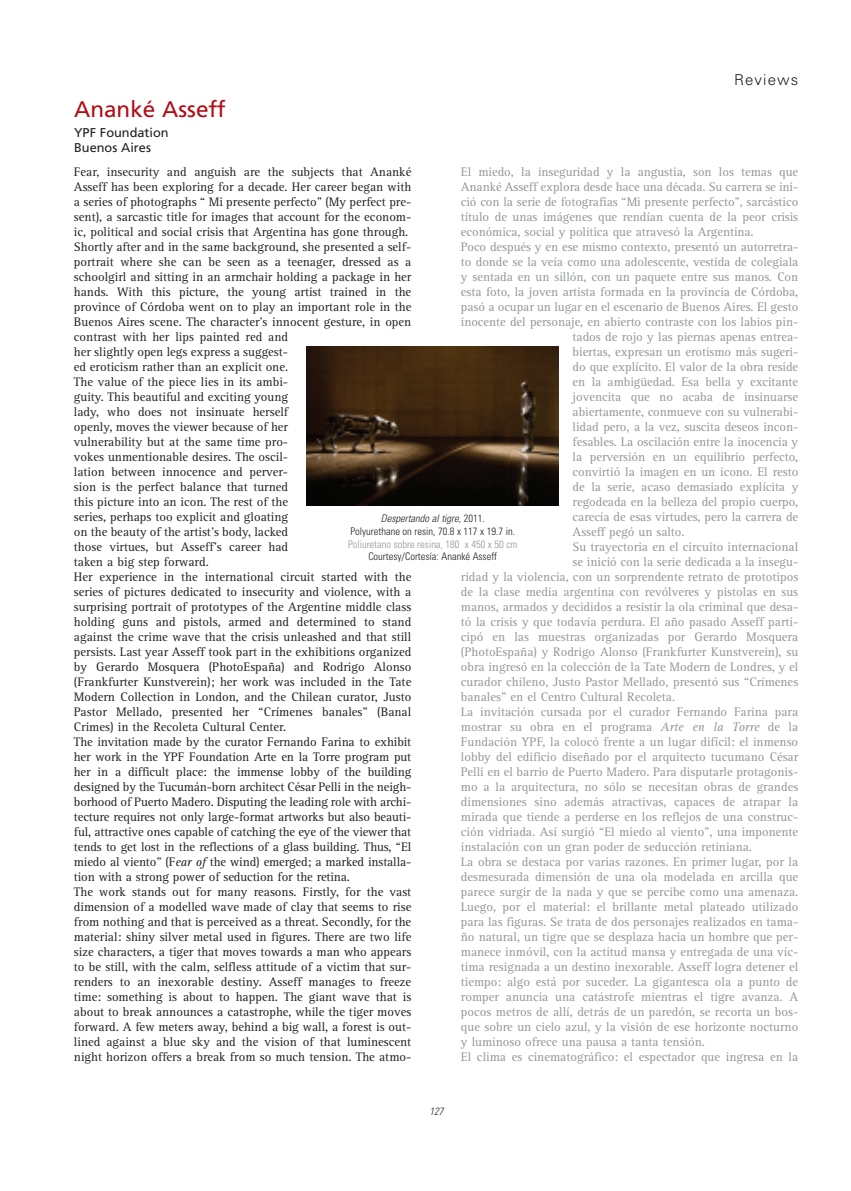
<style>
.page{position:relative;width:851px;height:1191px;background:#fff}
.page>*{position:absolute;margin:0;border:0;box-sizing:border-box;transform-origin:0 0}
.t1{font:22.5px "Frutiger";color:#b00d15}
.t2{font:300 15px "Univers";letter-spacing:.075em;color:#231f20}
.t3{font:12.75px/15px "Rotis Serif";color:#231f20}
.t4{font:12.75px "Rotis Serif";color:#939598}
.t5{font:12.75px/15.3px "Frutiger";color:#231f20}
.t6{font:300 condensed 10.5px/12.6px "Univers";color:#231f20;text-align:center}
.t7{font:300 condensed 10.5px "Univers";color:#939598}
.t8{font:italic 300 condensed 10.5px "Univers";color:#231f20}
.s1{font-style:italic}
</style>
<div class="page">
<img style="left:306px;top:347px;width:252px;height:158px">
<p class="t2" style="left:734px;top:74px;width:66px">Reviews</p>
<h1 class="t1" style="left:74px;top:100px;width:153px">Ananké Asseff</h1>
<p class="t5" style="left:74px;top:126px;width:96px">YPF Foundation<br>Buenos Aires</p>
<p class="t3" style="left:74px;top:165px;width:339px">Fear, insecurity and anguish are the subjects that Ananké Asseff has been exploring for a decade. Her career began with a series of photographs “ Mi presente perfecto” (My perfect pre&shy;sent), a sarcastic title for images that account for the econom&shy;ic, political and social crisis that Argentina has gone through.<br>Shortly after and in the same background, she presented a self&shy;portrait where she can be seen as a teenager, dressed as a schoolgirl and sitting in an armchair holding a package in her hands. With this picture, the young artist trained in the province of Córdoba went on to play an important role in the Buenos Aires scene. The character’s innocent gesture, in open contrast with her lips painted red and<br>her slightly open legs express a suggest-<br>ed eroticism rather than an explicit one.<br>The value of the piece lies in its ambi-<br>guity. This beautiful and exciting young<br>lady, who does not insinuate herself<br>openly, moves the viewer because of her<br>vulnerability but at the same time pro-<br>vokes unmentionable desires. The oscil-<br>lation between innocence and perver-<br>sion is the perfect balance that turned<br>this picture into an icon. The rest of the<br>series, perhaps too explicit and gloating<br>on the beauty of the artist’s body, lacked<br>those virtues, but Asseff’s career had<br>taken a big step forward.<br>Her experience in the international circuit started with the series of pictures dedicated to insecurity and violence, with a surprising portrait of prototypes of the Argentine middle class holding guns and pistols, armed and determined to stand against the crime wave that the crisis unleashed and that still persists. Last year Asseff took part in the exhibitions organized by Gerardo Mosquera (PhotoEspaña) and Rodrigo Alonso (Frankfurter Kunstverein); her work was included in the Tate Modern Collection in London, and the Chilean curator, Justo Pastor Mellado, presented her “Crímenes banales” (Banal Crimes) in the Recoleta Cultural Center.<br>The invitation made by the curator Fernando Farina to exhibit her work in the YPF Foundation Arte en la Torre program put her in a difficult place: the immense lobby of the building designed by the Tucumán-born architect César Pelli in the neigh&shy;borhood of Puerto Madero. Disputing the leading role with archi&shy;tecture requires not only large-format artworks but also beauti&shy;ful, attractive ones capable of catching the eye of the viewer that tends to get lost in the reflections of a glass building. Thus, “El miedo al viento” (F<span class="s1">ear of</span> the wind) emerged; a marked installa&shy;tion with a strong power of seduction for the retina.<br>The work stands out for many reasons. Firstly, for the vast dimension of a modelled wave made of clay that seems to rise from nothing and that is perceived as a threat. Secondly, for the material: shiny silver metal used in figures. There are two life size characters, a tiger that moves towards a man who appears to be still, with the calm, selfless attitude of a victim that sur&shy;renders to an inexorable destiny. Asseff manages to freeze time: something is about to happen. The giant wave that is about to break announces a catastrophe, while the tiger moves forward. A few meters away, behind a big wall, a forest is out&shy;lined against a blue sky and the vision of that luminescent night horizon offers a break from so much tension. The atmo-</p>
<p class="t4" style="left:461px;top:167px;width:339px">El miedo, la inseguridad y la angustia, son los temas que</p>
<p class="t4" style="left:461px;top:182px;width:339px">Ananké Asseff explora desde hace una década. Su carrera se ini-</p>
<p class="t4" style="left:461px;top:197px;width:339px">ció con la serie de fotografías “Mi presente perfecto”, sarcástico</p>
<p class="t4" style="left:461px;top:212px;width:339px">título de unas imágenes que rendían cuenta de la peor crisis</p>
<p class="t4" style="left:461px;top:227px;width:294px">económica, social y política que atravesó la Argentina.</p>
<p class="t4" style="left:461px;top:242px;width:339px">Poco después y en ese mismo contexto, presentó un autorretra-</p>
<p class="t4" style="left:461px;top:257px;width:339px">to donde se la veía como una adolescente, vestida de colegiala</p>
<p class="t4" style="left:461px;top:272px;width:339px">y sentada en un sillón, con un paquete entre sus manos. Con</p>
<p class="t4" style="left:461px;top:287px;width:339px">esta foto, la joven artista formada en la provincia de Córdoba,</p>
<p class="t4" style="left:461px;top:302px;width:339px">pasó a ocupar un lugar en el escenario de Buenos Aires. El gesto</p>
<p class="t4" style="left:461px;top:317px;width:339px">inocente del personaje, en abierto contraste con los labios pin-</p>
<p class="t4" style="left:572px;top:332px;width:227px">tados de rojo y las piernas apenas entrea-</p>
<p class="t4" style="left:572px;top:347px;width:227px">biertas, expresan un erotismo más sugeri-</p>
<p class="t4" style="left:572px;top:362px;width:227px">do que explícito. El valor de la obra reside</p>
<p class="t4" style="left:572px;top:377px;width:227px">en la ambigüedad. Esa bella y excitante</p>
<p class="t4" style="left:572px;top:392px;width:227px">jovencita que no acaba de insinuarse</p>
<p class="t4" style="left:572px;top:407px;width:227px">abiertamente, conmueve con su vulnerabi-</p>
<p class="t4" style="left:572px;top:422px;width:227px">lidad pero, a la vez, suscita deseos incon-</p>
<p class="t4" style="left:572px;top:437px;width:227px">fesables. La oscilación entre la inocencia y</p>
<p class="t4" style="left:572px;top:452px;width:227px">la perversión en un equilibrio perfecto,</p>
<p class="t4" style="left:572px;top:467px;width:227px">convirtió la imagen en un icono. El resto</p>
<p class="t4" style="left:572px;top:482px;width:227px">de la serie, acaso demasiado explícita y</p>
<p class="t4" style="left:572px;top:497px;width:227px">regodeada en la belleza del propio cuerpo,</p>
<p class="t4" style="left:572px;top:512px;width:227px">carecía de esas virtudes, pero la carrera de</p>
<p class="t4" style="left:572px;top:527px;width:113px">Asseff pegó un salto.</p>
<p class="t4" style="left:572px;top:542px;width:227px">Su trayectoria en el circuito internacional</p>
<p class="t4" style="left:572px;top:557px;width:227px">se inició con la serie dedicada a la insegu-</p>
<p class="t4" style="left:461px;top:572px;width:339px">ridad y la violencia, con un sorprendente retrato de prototipos</p>
<p class="t4" style="left:461px;top:587px;width:339px">de la clase media argentina con revólveres y pistolas en sus</p>
<p class="t4" style="left:461px;top:602px;width:339px">manos, armados y decididos a resistir la ola criminal que desa-</p>
<p class="t4" style="left:461px;top:617px;width:339px">tó la crisis y que todavía perdura. El año pasado Asseff parti-</p>
<p class="t4" style="left:461px;top:632px;width:339px">cipó en las muestras organizadas por Gerardo Mosquera</p>
<p class="t4" style="left:461px;top:647px;width:339px">(PhotoEspaña) y Rodrigo Alonso (Frankfurter Kunstverein), su</p>
<p class="t4" style="left:461px;top:662px;width:339px">obra ingresó en la colección de la Tate Modern de Londres, y el</p>
<p class="t4" style="left:461px;top:677px;width:339px">curador chileno, Justo Pastor Mellado, presentó sus “Crímenes</p>
<p class="t4" style="left:461px;top:692px;width:216px">banales” en el Centro Cultural Recoleta.</p>
<p class="t4" style="left:461px;top:707px;width:339px">La invitación cursada por el curador Fernando Farina para</p>
<p class="t4" style="left:461px;top:722px;width:339px">mostrar su obra en el programa <span class="s1">Arte en la Torre</span> de la</p>
<p class="t4" style="left:461px;top:737px;width:339px">Fundación YPF, la colocó frente a un lugar difícil: el inmenso</p>
<p class="t4" style="left:461px;top:752px;width:339px">lobby del edificio diseñado por el arquitecto tucumano César</p>
<p class="t4" style="left:461px;top:767px;width:339px">Pelli en el barrio de Puerto Madero. Para disputarle protagonis-</p>
<p class="t4" style="left:461px;top:782px;width:339px">mo a la arquitectura, no sólo se necesitan obras de grandes</p>
<p class="t4" style="left:461px;top:797px;width:339px">dimensiones sino además atractivas, capaces de atrapar la</p>
<p class="t4" style="left:461px;top:812px;width:339px">mirada que tiende a perderse en los reflejos de una construc-</p>
<p class="t4" style="left:461px;top:827px;width:339px">ción vidriada. Así surgió “El miedo al viento”, una imponente</p>
<p class="t4" style="left:461px;top:842px;width:292px">instalación con un gran poder de seducción retiniana.</p>
<p class="t4" style="left:461px;top:857px;width:339px">La obra se destaca por varias razones. En primer lugar, por la</p>
<p class="t4" style="left:461px;top:872px;width:339px">desmesurada dimensión de una ola modelada en arcilla que</p>
<p class="t4" style="left:461px;top:887px;width:339px">parece surgir de la nada y que se percibe como una amenaza.</p>
<p class="t4" style="left:461px;top:902px;width:339px">Luego, por el material: el brillante metal plateado utilizado</p>
<p class="t4" style="left:461px;top:917px;width:339px">para las figuras. Se trata de dos personajes realizados en tama-</p>
<p class="t4" style="left:461px;top:932px;width:339px">ño natural, un tigre que se desplaza hacia un hombre que per-</p>
<p class="t4" style="left:461px;top:947px;width:339px">manece inmóvil, con la actitud mansa y entregada de una víc-</p>
<p class="t4" style="left:461px;top:962px;width:339px">tima resignada a un destino inexorable. Asseff logra detener el</p>
<p class="t4" style="left:461px;top:977px;width:339px">tiempo: algo está por suceder. La gigantesca ola a punto de</p>
<p class="t4" style="left:461px;top:992px;width:339px">romper anuncia una catástrofe mientras el tigre avanza. A</p>
<p class="t4" style="left:461px;top:1007px;width:339px">pocos metros de allí, detrás de un paredón, se recorta un bos-</p>
<p class="t4" style="left:461px;top:1022px;width:339px">que sobre un cielo azul, y la visión de ese horizonte nocturno</p>
<p class="t4" style="left:461px;top:1037px;width:245px">y luminoso ofrece una pausa a tanta tensión.</p>
<p class="t4" style="left:461px;top:1052px;width:339px">El clima es cinematográfico: el espectador que ingresa en la</p>
<p class="t6" style="left:350px;top:513px;width:166px"><span class="s1">Despertando al tigre,</span> 2011.<br>Polyurethane on resin, 70.8 x 117 x 19.7 in.</p>
<p class="t7" style="left:348px;top:540px;width:171px">Poliuretano sobre resina, 180 x 450 x 50 cm</p>
<p class="t6" style="left:368px;top:551px;width:130px">Courtesy/Cortesía: Ananké Asseff</p>
<p class="t8" style="left:429px;top:1107px;width:15px">127</p>
</div>
